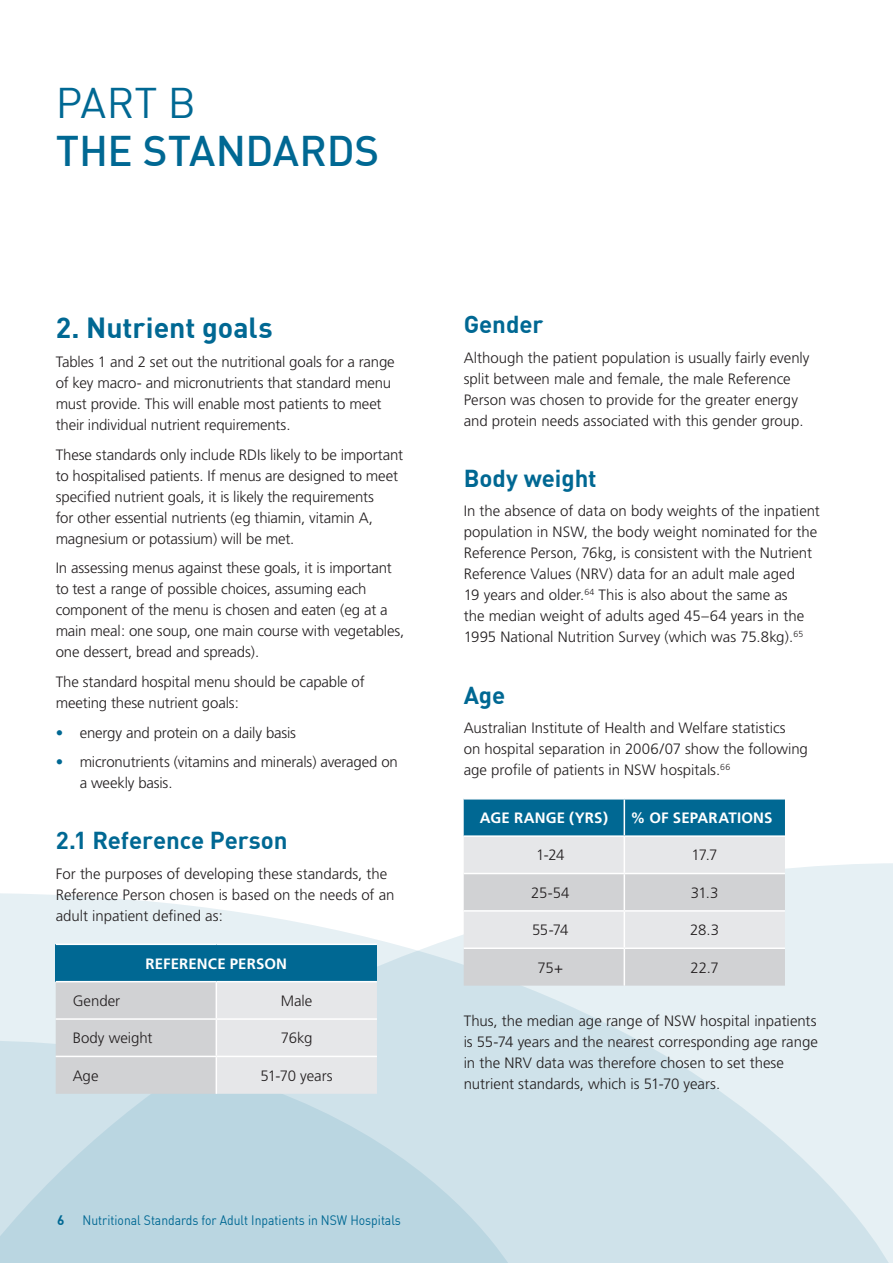
<style>
.page{position:relative;width:893px;height:1263px;background:#fff}
.page>*{position:absolute;margin:0;border:0;box-sizing:border-box;transform-origin:0 0}
.NEW_Page_Head_1_Adju{font:500 42px/48px "DIN";letter-spacing:-.005em;color:#006893}
.NEW_Head_Level_1{font:700 28.5px "DIN";letter-spacing:-.005em;color:#006893}
.NEW_Head_Level_2{font:700 24px "DIN";color:#006893}
.NEW_Body_Copy{font:300 15px/21px "Frutiger";letter-spacing:-.005em;color:#231f20}
.t1{font:700 15px "Frutiger";letter-spacing:.01em;color:#fff}
.t2{font:13.5px "DIN";color:#006893;scale:.9 1}
.t3{font:700 13.5px "DIN";color:#006893}
.s1{font-weight:400}
.s2{color:#006893}
</style>
<div class="page">
<svg style="left:463px;top:863px;width:430px;height:30px;background:#e7f1f4"></svg>
<svg style="left:0;top:893px;width:893px;height:370px;background:#dceaf0"></svg>
<svg style="left:0;top:1040px;width:525px;height:223px;background:#c2dae4"></svg>
<div style="left:56px;top:944px;width:321px;height:38px;background:#006893"></div>
<svg style="left:56px;top:982px;width:321px;height:112px;background:#dbdcde"></svg>
<hr style="left:56px;top:943px;width:160px;height:2px;background:#fff">
<hr style="left:216px;top:943px;width:161px;height:2px;background:#fff">
<hr style="left:56px;top:981px;width:160px;height:1px;background:#fff">
<hr style="left:216px;top:981px;width:161px;height:1px;background:#fff">
<hr style="left:216px;top:982px;width:1px;height:36px;background:#fff">
<hr style="left:56px;top:1018px;width:160px;height:2px;background:#fff">
<hr style="left:216px;top:1018px;width:161px;height:2px;background:#fff">
<hr style="left:216px;top:1020px;width:1px;height:36px;background:#fff">
<hr style="left:56px;top:1056px;width:160px;height:1px;background:#fff">
<hr style="left:216px;top:1056px;width:161px;height:1px;background:#fff">
<hr style="left:216px;top:1057px;width:1px;height:37px;background:#fff">
<svg style="left:464px;top:799px;width:321px;height:187px;background:#b0c5cf"></svg>
<hr style="left:624px;top:799px;width:1px;height:36px;background:#fff">
<hr style="left:464px;top:835px;width:160px;height:2px;background:#fff">
<hr style="left:624px;top:835px;width:161px;height:2px;background:#fff">
<hr style="left:624px;top:837px;width:1px;height:36px;background:#fff">
<hr style="left:464px;top:873px;width:160px;height:1px;background:#fff">
<hr style="left:624px;top:873px;width:161px;height:1px;background:#fff">
<hr style="left:624px;top:874px;width:1px;height:36px;background:#fff">
<hr style="left:464px;top:910px;width:160px;height:2px;background:#fff">
<hr style="left:624px;top:910px;width:161px;height:2px;background:#fff">
<hr style="left:624px;top:912px;width:1px;height:35px;background:#fff">
<hr style="left:464px;top:947px;width:160px;height:2px;background:#fff">
<hr style="left:624px;top:947px;width:161px;height:2px;background:#fff">
<hr style="left:624px;top:949px;width:1px;height:37px;background:#fff">
<p class="NEW_Page_Head_1_Adju" style="left:56px;top:78px;width:325px"><span class="s1">PART B<br></span>THE STANDARDS</p>
<p class="NEW_Head_Level_1" style="left:56px;top:309px;width:218px">2. Nutrient goals</p>
<p class="NEW_Body_Copy" style="left:56px;top:352px;width:341px">Tables 1 and 2 set out the nutritional goals for a range of key macro- and micronutrients that standard menu must provide. This will enable most patients to meet their individual nutrient requirements.</p>
<p class="NEW_Body_Copy" style="left:56px;top:444px;width:349px">These standards only include RDIs likely to be important to hospitalised patients. If menus are designed to meet specified nutrient goals, it is likely the requirements<br>for other essential nutrients (eg thiamin, vitamin A, magnesium or potassium) will be met.</p>
<p class="NEW_Body_Copy" style="left:56px;top:558px;width:350px">In assessing menus against these goals, it is important to test a range of possible choices, assuming each component of the menu is chosen and eaten (eg at a main meal: one soup, one main course with vegetables, one dessert, bread and spreads).</p>
<p class="NEW_Body_Copy" style="left:56px;top:671px;width:310px">The standard hospital menu should be capable of meeting these nutrient goals:</p>
<p class="NEW_Body_Copy" style="left:56px;top:722px;width:242px"><span class="s2">•</span> energy and protein on a daily basis</p>
<p class="NEW_Body_Copy" style="left:80px;top:751px;width:320px;text-indent:-24px"><span class="s2">•</span> micronutrients (vitamins and minerals) averaged on a weekly basis.</p>
<p class="NEW_Head_Level_2" style="left:56px;top:825px;width:233px">2.1 Reference Person</p>
<p class="NEW_Body_Copy" style="left:56px;top:863px;width:340px">For the purposes of developing these standards, the<br>Reference Person chosen is based on the needs of an adult inpatient defined as:</p>
<p class="t1" style="left:146px;top:954px;width:143px">REFERENCE PERSON</p>
<p class="NEW_Body_Copy" style="left:73px;top:990px;width:49px">Gender</p>
<p class="NEW_Body_Copy" style="left:281px;top:990px;width:33px">Male</p>
<p class="NEW_Body_Copy" style="left:73px;top:1028px;width:81px">Body weight</p>
<p class="NEW_Body_Copy" style="left:281px;top:1028px;width:33px">76kg</p>
<p class="NEW_Body_Copy" style="left:73px;top:1065px;width:27px">Age</p>
<p class="NEW_Body_Copy" style="left:261px;top:1065px;width:74px">51-70 years</p>
<p class="t3" style="left:57px;top:1211px;width:9px">6</p>
<p class="t2" style="left:83px;top:1211px;width:355px">Nutritional Standards for Adult Inpatients in NSW Hospitals</p>
<p class="NEW_Head_Level_2" style="left:464px;top:309px;width:81px">Gender</p>
<p class="NEW_Body_Copy" style="left:464px;top:347px;width:347px">Although the patient population is usually fairly evenly split between male and female, the male Reference Person was chosen to provide for the greater energy and protein needs associated with this gender group.</p>
<p class="NEW_Head_Level_2" style="left:464px;top:463px;width:135px">Body weight</p>
<p class="NEW_Body_Copy" style="left:464px;top:501px;width:358px">In the absence of data on body weights of the inpatient population in NSW, the body weight nominated for the Reference Person, 76kg, is consistent with the Nutrient Reference Values (NRV) data for an adult male aged<br>19 years and older.<sup>64</sup> This is also about the same as<br>the median weight of adults aged 45–64 years in the 1995 National Nutrition Survey (which was 75.8kg).<sup>65</sup></p>
<p class="NEW_Head_Level_2" style="left:464px;top:679px;width:43px">Age</p>
<p class="NEW_Body_Copy" style="left:464px;top:717px;width:346px">Australian Institute of Health and Welfare statistics<br>on hospital separation in 2006/07 show the following age profile of patients in NSW hospitals.<sup>66</sup></p>
<p class="t1" style="left:480px;top:809px;width:130px">AGE RANGE (YRS)</p>
<p class="t1" style="left:630px;top:809px;width:144px">% OF SEPARATIONS</p>
<p class="NEW_Body_Copy" style="left:536px;top:845px;width:30px">1-24</p>
<p class="NEW_Body_Copy" style="left:692px;top:845px;width:28px">17.7</p>
<p class="NEW_Body_Copy" style="left:531px;top:882px;width:40px">25-54</p>
<p class="NEW_Body_Copy" style="left:691px;top:882px;width:29px">31.3</p>
<p class="NEW_Body_Copy" style="left:532px;top:920px;width:38px">55-74</p>
<p class="NEW_Body_Copy" style="left:690px;top:920px;width:30px">28.3</p>
<p class="NEW_Body_Copy" style="left:537px;top:957px;width:27px">75+</p>
<p class="NEW_Body_Copy" style="left:691px;top:957px;width:30px">22.7</p>
<p class="NEW_Body_Copy" style="left:464px;top:1010px;width:356px">Thus, the median age range of NSW hospital inpatients is 55-74 years and the nearest corresponding age range in the NRV data was therefore chosen to set these nutrient standards, which is 51-70 years.</p>
</div>
